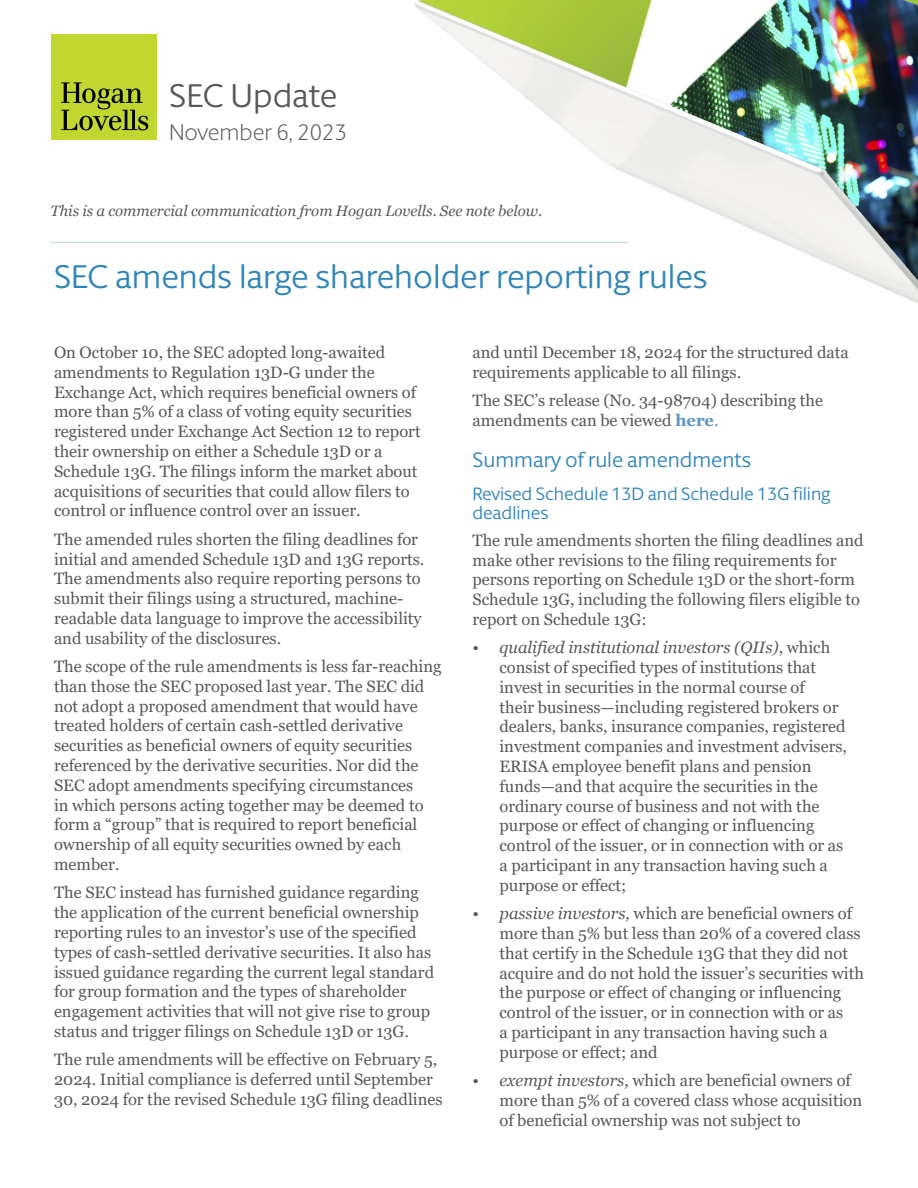
<style>
.page{position:relative;width:918px;height:1188px;background:#fff}
.page>*{position:absolute;margin:0;border:0;box-sizing:border-box;transform-origin:0 0}
.t1{font:33px "Berlingske Sans Round";color:#3085b7}
.t2{font:33px "Berlingske Sans Round";color:#58595b}
.t3{font:300 22.5px "Berlingske Sans Round";color:#58595b}
.t4{font:21px "Berlingske Sans Round";color:#3085b7}
.t5{font:18px/19.5px "Berlingske Sans Round";color:#3085b7}
.t6{font:16.5px/19.8px "Georgia";color:#58595b}
.t7{font:italic 15px "Georgia";color:#58595b}
.s1{font-weight:700;color:#5d96c2}
.s2{color:#5d96c2}
.s3{font-style:italic}
</style>
<div class="page">
<img style="left:395px;top:0;width:523px;height:303px">
<div style="left:52px;top:35px;width:105px;height:105px;background:#c1d72f"></div>
<svg style="left:61px;top:82px;width:87px;height:48px"></svg>
<hr style="left:51px;top:242px;width:577px;height:1px;background:#c3d6d2">
<h1 class="t2" style="left:169px;top:73px;width:170px">SEC Update</h1>
<h2 class="t3" style="left:169px;top:117px;width:179px">November 6, 2023</h2>
<p class="t7" style="left:51px;top:201px;width:493px">This is a commercial communication from Hogan Lovells. See note below.</p>
<h1 class="t1" style="left:54px;top:253px;width:655px">SEC amends large shareholder reporting rules</h1>
<p class="t6" style="left:54px;top:343px;width:368px">On October 10, the SEC adopted long-awaited amendments to Regulation 13D-G under the Exchange Act, which requires beneficial owners of more than 5% of a class of voting equity securities registered under Exchange Act Section 12 to report their ownership on either a Schedule 13D or a Schedule 13G. The filings inform the market about acquisitions of securities that could allow filers to control or influence control over an issuer.</p>
<p class="t6" style="left:54px;top:530px;width:372px">The amended rules shorten the filing deadlines for initial and amended Schedule 13D and 13G reports.<br>The amendments also require reporting persons to submit their filings using a structured, machine&shy;readable data language to improve the accessibility and usability of the disclosures.</p>
<p class="t6" style="left:54px;top:657px;width:389px">The scope of the rule amendments is less far-reaching than those the SEC proposed last year. The SEC did not adopt a proposed amendment that would have treated holders of certain cash-settled derivative securities as beneficial owners of equity securities referenced by the derivative securities. Nor did the SEC adopt amendments specifying circumstances<br>in which persons acting together may be deemed to form a “group” that is required to report beneficial ownership of all equity securities owned by each member.</p>
<p class="t6" style="left:54px;top:883px;width:382px">The SEC instead has furnished guidance regarding the application of the current beneficial ownership reporting rules to an investor’s use of the specified types of cash-settled derivative securities. It also has issued guidance regarding the current legal standard for group formation and the types of shareholder engagement activities that will not give rise to group status and trigger filings on Schedule 13D or 13G.</p>
<p class="t6" style="left:54px;top:1050px;width:390px">The rule amendments will be effective on February 5,<br>2024. Initial compliance is deferred until September<br>30, 2024 for the revised Schedule 13G filing deadlines</p>
<p class="t6" style="left:473px;top:343px;width:378px">and until December 18, 2024 for the structured data requirements applicable to all filings.</p>
<p class="t6" style="left:473px;top:391px;width:352px">The SEC’s release (No. 34-98704) describing the amendments can be viewed <span class="s1">here</span><span class="s2">.</span></p>
<p class="t4" style="left:472px;top:445px;width:280px">Summary of rule amendments</p>
<p class="t5" style="left:472px;top:483px;width:360px">Revised Schedule 13D and Schedule 13G filing deadlines</p>
<p class="t6" style="left:472px;top:531px;width:393px">The rule amendments shorten the filing deadlines and make other revisions to the filing requirements for persons reporting on Schedule 13D or the short-form Schedule 13G, including the following filers eligible to report on Schedule 13G:</p>
<p class="t6" style="left:499px;top:638px;width:349px;text-indent:-27px"><span class="s3">• qualified institutional investors (QIIs)</span>, which consist of specified types of institutions that invest in securities in the normal course of<br>their business—including registered brokers or dealers, banks, insurance companies, registered investment companies and investment advisers, ERISA employee benefit plans and pension funds—and that acquire the securities in the ordinary course of business and not with the purpose or effect of changing or influencing control of the issuer, or in connection with or as a participant in any transaction having such a purpose or effect;</p>
<p class="t6" style="left:499px;top:904px;width:366px;text-indent:-27px"><span class="s3">• passive investors,</span> which are beneficial owners of more than 5% but less than 20% of a covered class that certify in the Schedule 13G that they did not acquire and do not hold the issuer’s securities with the purpose or effect of changing or influencing control of the issuer, or in connection with or as<br>a participant in any transaction having such a purpose or effect; and</p>
<p class="t6" style="left:499px;top:1071px;width:364px;text-indent:-27px"><span class="s3">• exempt investors,</span> which are beneficial owners of more than 5% of a covered class whose acquisition of beneficial ownership was not subject to</p>
</div>
